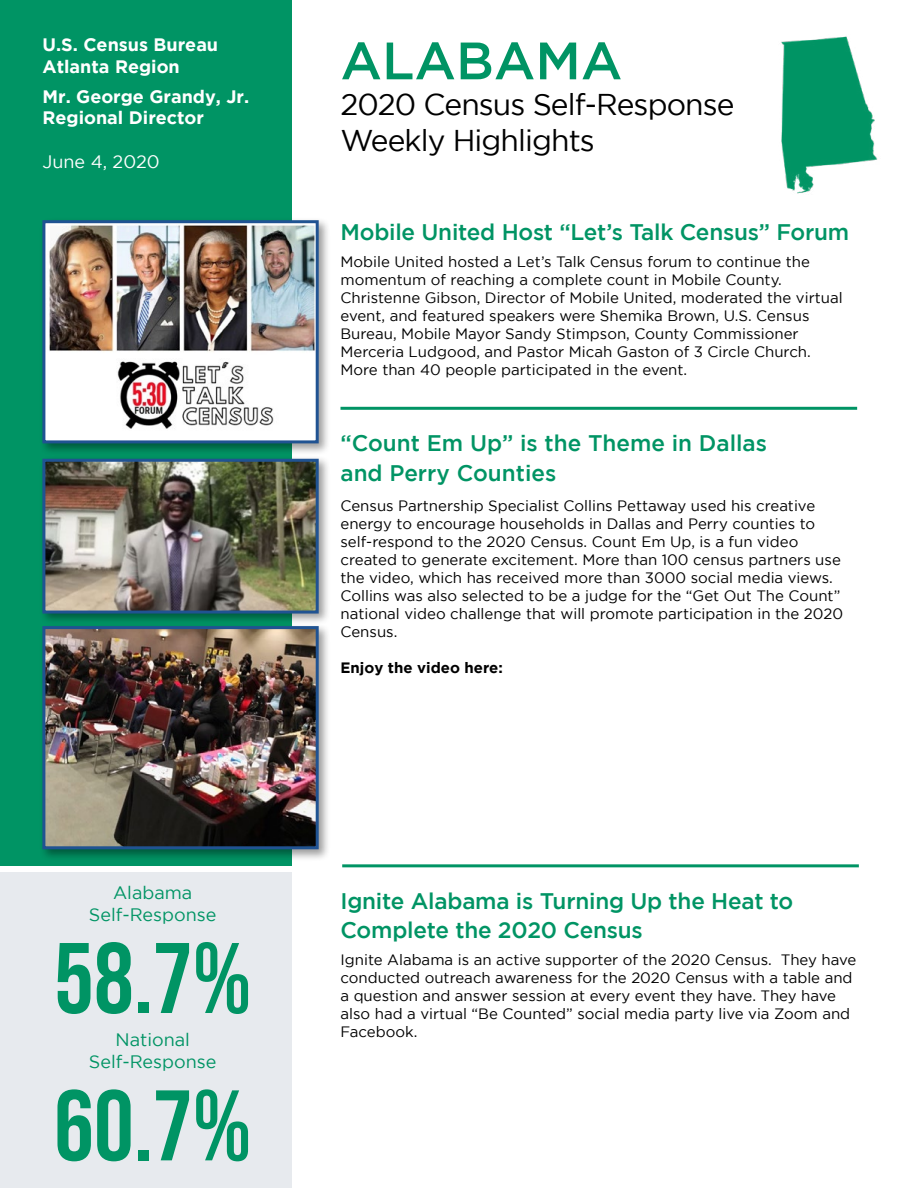
<style>
.page{position:relative;width:918px;height:1188px;background:#fff}
.page>*{position:absolute;margin:0;border:0;box-sizing:border-box;transform-origin:0 0}
.t1{font:100.05px "Bebas Neue";color:#009464}
.t2{font:500 52.5px "Gotham";color:#009464}
.t3{font:30px/36px "Gotham";letter-spacing:-.03em;color:#000}
.t4{font:500 22.5px/30px "Gotham";letter-spacing:-.01em;color:#009464}
.t5{font:700 18px/21.6px "Gotham";color:#fff}
.t6{font:18px/21.6px "Gotham";color:#009464;text-align:center}
.t7{font:18px "Gotham";color:#fff}
.t8{font:15px/18px "Gotham";color:#000}
.t9{font:700 15px "Gotham";color:#000}
</style>
<div class="page">
<div style="left:0;top:0;width:292px;height:866px;background:#009464"></div>
<img style="left:781px;top:36px;width:97px;height:158px">
<div style="left:0;top:873px;width:292px;height:315px;background:#e7eaee"></div>
<hr style="left:340px;top:407px;width:517px;height:3px;background:#009464">
<hr style="left:342px;top:864px;width:517px;height:3px;background:#009464">
<div style="left:39px;top:217px;width:292px;height:239px;background:#000;opacity:.39"></div>
<img style="left:46px;top:224px;width:269px;height:215px">
<div style="left:42px;top:220px;width:277px;height:223px;border:3px solid #205392"></div>
<div style="left:39px;top:623px;width:292px;height:239px;background:#000;opacity:.39"></div>
<img style="left:46px;top:630px;width:269px;height:215px">
<div style="left:42px;top:626px;width:277px;height:223px;border:3px solid #205392"></div>
<div style="left:39px;top:455px;width:292px;height:170px;background:#000;opacity:.39"></div>
<img style="left:46px;top:463px;width:269px;height:147px">
<div style="left:42px;top:459px;width:277px;height:155px;border:3px solid #205392"></div>
<p class="t5" style="left:43px;top:33px;width:177px">U.S. Census Bureau<br>Atlanta Region</p>
<p class="t5" style="left:43px;top:85px;width:208px">Mr. George Grandy, Jr.<br>Regional Director</p>
<p class="t7" style="left:43px;top:151px;width:119px">June 4, 2020</p>
<p class="t6" style="left:89px;top:882px;width:129px">Alabama<br>Self-Response</p>
<h1 class="t1" style="left:54px;top:922px;width:199px">58.7%</h1>
<p class="t6" style="left:89px;top:1029px;width:129px">National<br>Self-Response</p>
<h1 class="t1" style="left:54px;top:1069px;width:199px">60.7%</h1>
<h2 class="t2" style="left:340px;top:31px;width:283px">ALABAMA</h2>
<h3 class="t3" style="left:340px;top:86px;width:396px">2020 Census Self-Response<br>Weekly Highlights</h3>
<h3 class="t4" style="left:340px;top:217px;width:510px">Mobile United Host “Let’s Talk Census” Forum</h3>
<p class="t8" style="left:340px;top:252px;width:504px">Mobile United hosted a Let’s Talk Census forum to continue the momentum of reaching a complete count in Mobile County.<br>Christenne Gibson, Director of Mobile United, moderated the virtual event, and featured speakers were Shemika Brown, U.S. Census Bureau, Mobile Mayor Sandy Stimpson, County Commissioner Merceria Ludgood, and Pastor Micah Gaston of 3 Circle Church.<br>More than 40 people participated in the event.</p>
<h3 class="t4" style="left:340px;top:427px;width:428px">“Count Em Up” is the Theme in Dallas and Perry Counties</h3>
<p class="t8" style="left:340px;top:496px;width:504px">Census Partnership Specialist Collins Pettaway used his creative energy to encourage households in Dallas and Perry counties to self-respond to the 2020 Census. Count Em Up, is a fun video created to generate excitement. More than 100 census partners use the video, which has received more than 3000 social media views.<br>Collins was also selected to be a judge for the “Get Out The Count” national video challenge that will promote participation in the 2020<br>Census.</p>
<p class="t9" style="left:340px;top:659px;width:164px">Enjoy the video here:</p>
<h3 class="t4" style="left:340px;top:886px;width:454px;line-height:28.8px">Ignite Alabama is Turning Up the Heat to<br>Complete the 2020 Census</h3>
<p class="t8" style="left:340px;top:951px;width:517px">Ignite Alabama is an active supporter of the 2020 Census. They have conducted outreach awareness for the 2020 Census with a table and a question and answer session at every event they have. They have also had a virtual “Be Counted” social media party live via Zoom and Facebook.</p>
</div>
